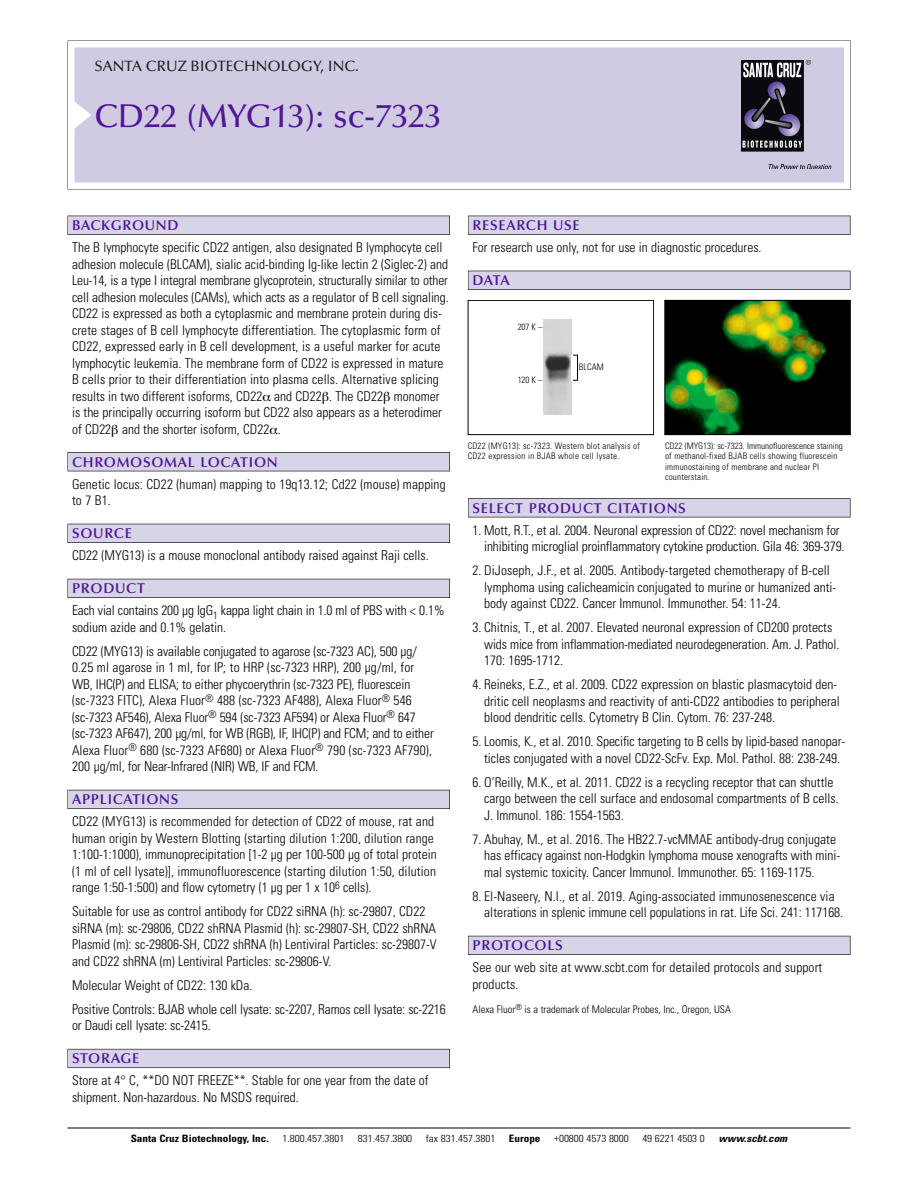
<style>
.page{position:relative;width:918px;height:1188px;background:#fff}
.page>*{position:absolute;margin:0;border:0;box-sizing:border-box;transform-origin:0 0}
.t1{font:500 33px "Optima";color:#511695}
.t2{font:500 15px "Optima";color:#231f20}
.t3{font:600 14.25px "Optima";letter-spacing:.05em;color:#511695}
.t4{font:300 condensed 13.5px/16.5px "Univers";color:#000}
.t5{font:300 condensed 10.5px "Univers";color:#000}
.t6{font:300 condensed 10.2px "Univers";color:#000;scale:1.1 1}
.t7{font:700 condensed 10.2px "Univers";color:#000;scale:1.1 1}
.t8{font:italic 700 condensed 10.2px "Univers";color:#000;scale:1.1 1}
.t9{font:300 condensed 9px/10.5px "Univers";letter-spacing:.02em;color:#000}
</style>
<div class="page">
<svg style="left:74px;top:41px;width:777px;height:148px"></svg>
<div style="left:74px;top:47px;width:770px;height:135px;background:#d1cae3"></div>
<img style="left:741px;top:60px;width:90px;height:108px">
<div style="left:68px;top:216px;width:382px;height:19px;background:#535256"></div>
<div style="left:68px;top:216px;width:381px;height:18px;background:#d7d4e8"></div>
<div style="left:68px;top:452px;width:382px;height:19px;background:#515155"></div>
<div style="left:68px;top:453px;width:381px;height:18px;background:#d7d4e8"></div>
<div style="left:68px;top:524px;width:382px;height:19px;background:#515057"></div>
<div style="left:68px;top:524px;width:381px;height:18px;background:#d7d4e8"></div>
<div style="left:68px;top:579px;width:382px;height:19px;background:#535259"></div>
<div style="left:68px;top:579px;width:381px;height:18px;background:#d7d4e8"></div>
<div style="left:68px;top:790px;width:382px;height:19px;background:#595860"></div>
<div style="left:68px;top:790px;width:381px;height:18px;background:#d7d4e8"></div>
<div style="left:68px;top:1049px;width:382px;height:19px;background:#64626c"></div>
<div style="left:68px;top:1049px;width:381px;height:18px;background:#d7d4e8"></div>
<div style="left:468px;top:216px;width:382px;height:19px;background:#535256"></div>
<div style="left:468px;top:216px;width:382px;height:18px;background:#d7d4e8"></div>
<div style="left:468px;top:271px;width:382px;height:19px;background:#525156"></div>
<div style="left:468px;top:271px;width:382px;height:18px;background:#d7d4e8"></div>
<div style="left:468px;top:498px;width:382px;height:19px;background:#545357"></div>
<div style="left:468px;top:499px;width:382px;height:18px;background:#d7d4e8"></div>
<div style="left:468px;top:936px;width:382px;height:19px;background:#535259"></div>
<div style="left:468px;top:936px;width:382px;height:18px;background:#d7d4e8"></div>
<hr style="left:68px;top:1128px;width:782px;height:1px;background:#000">
<img style="left:666px;top:302px;width:183px;height:131px">
<div style="left:664px;top:300px;width:187px;height:135px;border:1px solid #000"></div>
<div style="left:468px;top:300px;width:186px;height:135px;border:1px solid #000"></div>
<img style="left:544px;top:320px;width:27px;height:95px">
<div style="left:573px;top:355px;width:5px;height:25px;border:1px solid #000"></div>
<p class="t2" style="left:94px;top:60px;width:266px">SANTA CRUZ BIOTECHNOLOGY, INC.</p>
<p class="t1" style="left:94px;top:102px;width:348px">CD22 (MYG13): sc-7323</p>
<p class="t3" style="left:72px;top:219px;width:108px">BACKGROUND</p>
<p class="t4" style="left:72px;top:240px;width:378px">The B lymphocyte specific CD22 antigen, also designated B lymphocyte cell adhesion molecule (BLCAM), sialic acid-binding Ig-like lectin 2 (Siglec-2) and Leu-14, is a type I integral membrane glycoprotein, structurally similar to other cell adhesion molecules (CAMs), which acts as a regulator of B cell signaling.<br>CD22 is expressed as both a cytoplasmic and membrane protein during dis&shy;crete stages of B cell lymphocyte differentiation. The cytoplasmic form of CD22, expressed early in B cell development, is a useful marker for acute lymphocytic leukemia. The membrane form of CD22 is expressed in mature B cells prior to their differentiation into plasma cells. Alternative splicing results in two different isoforms, CD22 and CD22 . The CD22 monomer is the principally occurring isoform but CD22 also appears as a heterodimer of CD22 and the shorter isoform, CD22 .</p>
<p class="t3" style="left:72px;top:456px;width:207px">CHROMOSOMAL LOCATION</p>
<p class="t4" style="left:72px;top:477px;width:375px">Genetic locus: CD22 (human) mapping to 19q13.12; Cd22 (mouse) mapping to 7 B1.</p>
<p class="t3" style="left:72px;top:527px;width:61px">SOURCE</p>
<p class="t4" style="left:72px;top:549px;width:358px">CD22 (MYG13) is a mouse monoclonal antibody raised against Raji cells.</p>
<p class="t3" style="left:72px;top:582px;width:74px">PRODUCT</p>
<p class="t4" style="left:72px;top:604px;width:374px">Each vial contains 200 µg IgG<sub>1</sub> kappa light chain in 1.0 ml of PBS with &lt; 0.1% sodium azide and 0.1% gelatin.</p>
<p class="t4" style="left:72px;top:644px;width:363px">CD22 (MYG13) is available conjugated to agarose (sc-7323 AC), 500 µg/ 0.25 ml agarose in 1 ml, for IP; to HRP (sc-7323 HRP), 200 µg/ml, for WB, IHC(P) and ELISA; to either phycoerythrin (sc-7323 PE), fluorescein (sc-7323 FITC), Alexa Fluor<sup>®</sup> 488 (sc-7323 AF488), Alexa Fluor<sup>®</sup> 546 (sc-7323 AF546), Alexa Fluor<sup>®</sup> 594 (sc-7323 AF594) or Alexa Fluor<sup>®</sup> 647 (sc-7323 AF647), 200 µg/ml, for WB (RGB), IF, IHC(P) and FCM; and to either Alexa Fluor<sup>®</sup> 680 (sc-7323 AF680) or Alexa Fluor<sup>®</sup> 790 (sc-7323 AF790), 200 µg/ml, for Near-Infrared (NIR) WB, IF and FCM.</p>
<p class="t3" style="left:72px;top:793px;width:108px">APPLICATIONS</p>
<p class="t4" style="left:72px;top:815px;width:366px">CD22 (MYG13) is recommended for detection of CD22 of mouse, rat and human origin by Western Blotting (starting dilution 1:200, dilution range 1:100-1:1000), immunoprecipitation [1-2 µg per 100-500 µg of total protein (1 ml of cell lysate)], immunofluorescence (starting dilution 1:50, dilution range 1:50-1:500) and flow cytometry (1 µg per 1 x 10<sup>6</sup> cells).</p>
<p class="t4" style="left:72px;top:905px;width:366px">Suitable for use as control antibody for CD22 siRNA (h): sc-29807, CD22 siRNA (m): sc-29806, CD22 shRNA Plasmid (h): sc-29807-SH, CD22 shRNA Plasmid (m): sc-29806-SH, CD22 shRNA (h) Lentiviral Particles: sc-29807-V and CD22 shRNA (m) Lentiviral Particles: sc-29806-V.</p>
<p class="t4" style="left:72px;top:978px;width:182px">Molecular Weight of CD22: 130 kDa.</p>
<p class="t4" style="left:72px;top:1002px;width:375px">Positive Controls: BJAB whole cell lysate: sc-2207, Ramos cell lysate: sc-2216 or Daudi cell lysate: sc-2415.</p>
<p class="t3" style="left:72px;top:1053px;width:69px">STORAGE</p>
<p class="t4" style="left:72px;top:1074px;width:358px">Store at 4° C, **DO NOT FREEZE**. Stable for one year from the date of shipment. Non-hazardous. No MSDS required.</p>
<p class="t3" style="left:473px;top:219px;width:109px">RESEARCH USE</p>
<p class="t4" style="left:473px;top:240px;width:291px">For research use only, not for use in diagnostic procedures.</p>
<p class="t3" style="left:473px;top:274px;width:39px">DATA</p>
<p class="t9" style="left:518px;top:323px;width:26px">207 K –</p>
<p class="t9" style="left:518px;top:375px;width:26px">120 K –</p>
<p class="t9" style="left:579px;top:362px;width:27px">BLCAM</p>
<p class="t9" style="left:468px;top:441px;width:174px">CD22 (MYG13): sc-7323. Western blot analysis of<br>CD22 expression in BJAB whole cell lysate.</p>
<p class="t9" style="left:665px;top:441px;width:179px">CD22 (MYG13): sc-7323. Immunofluorescence staining of methanol-fixed BJAB cells showing fluorescein immunostaining of membrane and nuclear PI counterstain.</p>
<p class="t3" style="left:473px;top:502px;width:215px">SELECT PRODUCT CITATIONS</p>
<p class="t4" style="left:484px;top:523px;width:362px;text-indent:-12px">1. Mott, R.T., et al. 2004. Neuronal expression of CD22: novel mechanism for inhibiting microglial proinflammatory cytokine production. Gila 46: 369-379.</p>
<p class="t4" style="left:484px;top:564px;width:354px;text-indent:-12px">2. DiJoseph, J.F., et al. 2005. Antibody-targeted chemotherapy of B-cell lymphoma using calicheamicin conjugated to murine or humanized anti&shy;body against CD22. Cancer Immunol. Immunother. 54: 11-24.</p>
<p class="t4" style="left:484px;top:621px;width:357px;text-indent:-12px">3. Chitnis, T., et al. 2007. Elevated neuronal expression of CD200 protects wids mice from inflammation-mediated neurodegeneration. Am. J. Pathol.<br>170: 1695-1712.</p>
<p class="t4" style="left:484px;top:678px;width:357px;text-indent:-12px">4. Reineks, E.Z., et al. 2009. CD22 expression on blastic plasmacytoid den&shy;dritic cell neoplasms and reactivity of anti-CD22 antibodies to peripheral blood dendritic cells. Cytometry B Clin. Cytom. 76: 237-248.</p>
<p class="t4" style="left:473px;top:735px;width:374px;text-align:center">5. Loomis, K., et al. 2010. Specific targeting to B cells by lipid-based nanopar&shy;ticles conjugated with a novel CD22-ScFv. Exp. Mol. Pathol. 88: 238-249.</p>
<p class="t4" style="left:484px;top:775px;width:356px;text-indent:-12px">6. O’Reilly, M.K., et al. 2011. CD22 is a recycling receptor that can shuttle cargo between the cell surface and endosomal compartments of B cells.<br>J. Immunol. 186: 1554-1563.</p>
<p class="t4" style="left:484px;top:832px;width:357px;text-indent:-12px">7. Abuhay, M., et al. 2016. The HB22.7-vcMMAE antibody-drug conjugate has efficacy against non-Hodgkin lymphoma mouse xenografts with mini&shy;mal systemic toxicity. Cancer Immunol. Immunother. 65: 1169-1175.</p>
<p class="t4" style="left:484px;top:889px;width:360px;text-indent:-12px">8. El-Naseery, N.I., et al. 2019. Aging-associated immunosenescence via alterations in splenic immune cell populations in rat. Life Sci. 241: 117168.</p>
<p class="t3" style="left:473px;top:939px;width:92px">PROTOCOLS</p>
<p class="t4" style="left:473px;top:961px;width:351px">See our web site at www.scbt.com for detailed protocols and support products.</p>
<p class="t5" style="left:473px;top:1005px;width:260px">Alexa Fluor<sup>®</sup> is a trademark of Molecular Probes, Inc., Oregon, USA</p>
<p class="t7" style="left:131px;top:1135px;width:127px">Santa Cruz Biotechnology, Inc.</p>
<p class="t6" style="left:282px;top:1135px;width:58px">1.800.457.3801</p>
<p class="t6" style="left:358px;top:1135px;width:51px">831.457.3800</p>
<p class="t6" style="left:426px;top:1135px;width:65px">fax 831.457.3801</p>
<p class="t7" style="left:509px;top:1135px;width:30px">Europe</p>
<p class="t6" style="left:554px;top:1135px;width:69px">+00800 4573 8000</p>
<p class="t6" style="left:642px;top:1135px;width:58px">49 6221 4503 0</p>
<p class="t8" style="left:719px;top:1135px;width:66px">www.scbt.com</p>
</div>
